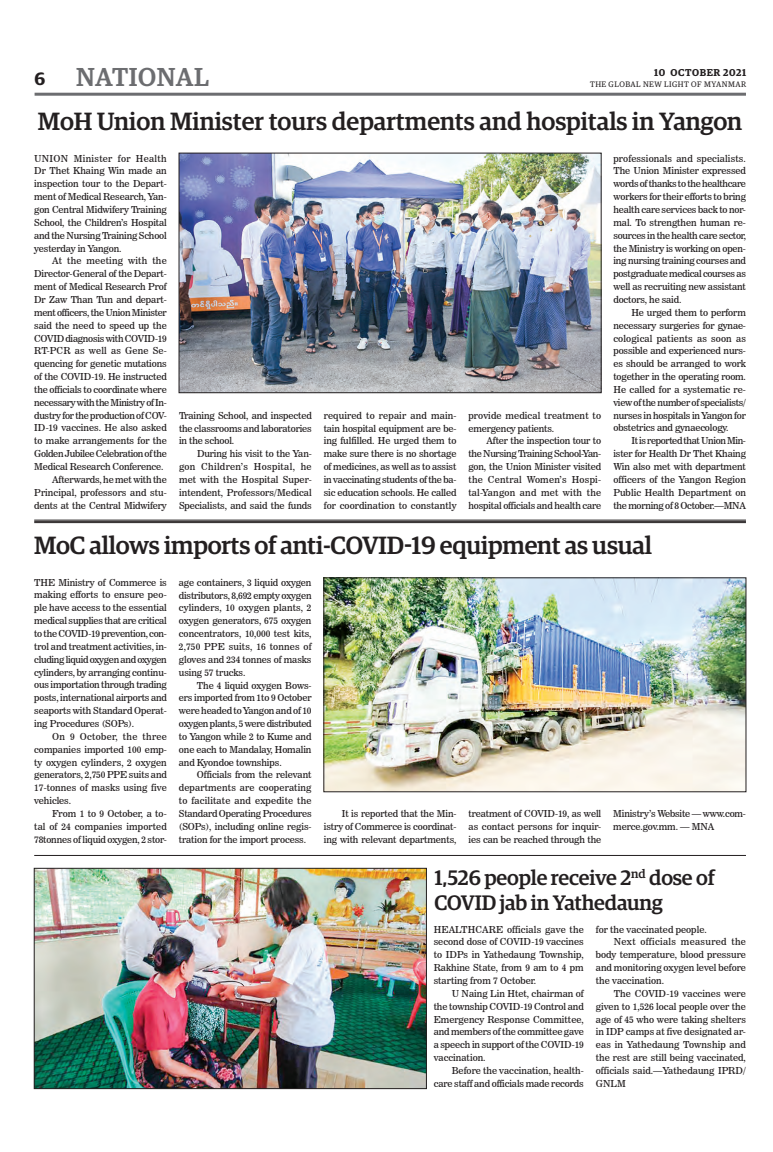
<style>
.page{position:relative;width:773px;height:1152px;background:#fff}
.page>*{position:absolute;margin:0;border:0;box-sizing:border-box;transform-origin:0 0}
.t1{font:500 26px "Guardian Egyp";letter-spacing:.02em;color:#6c6d70}
.Brief_Head{font:500 25px "Guardian Egyp";letter-spacing:-.01em;color:#231f20}
.Brief_Head-2{font:500 21px/25.2px "Guardian Egyp";letter-spacing:-.01em;color:#231f20}
.t2{font:600 18px "Guardian Egyp";color:#231f20}
.t3{font:600 10px "Guardian Egyp";letter-spacing:.06em;color:#231f20}
._2nd_Body{font:9.5px/12.9px "News 706 BT Roman C";letter-spacing:-.01em;color:#231f20;text-align:justify}
._2nd_Body-2{font:9.5px/12.9px "News 706 BT Roman C";letter-spacing:.01em;color:#231f20}
.t4{font:8px "Guardian Egyp";letter-spacing:.06em;color:#231f20}
</style>
<div class="page">
<hr style="left:35px;top:93px;width:711px;height:3px;background:#6c6d70">
<img style="left:181px;top:155px;width:418px;height:236px">
<div style="left:179px;top:153px;width:422px;height:240px;border:1px solid #231f20"></div>
<hr style="left:34px;top:520px;width:712px;height:1px;background:#231f20">
<hr style="left:34px;top:521px;width:712px;height:1px;background:#231f20">
<hr style="left:34px;top:522px;width:712px;height:1px;background:#231f20">
<img style="left:326px;top:580px;width:418px;height:210px">
<hr style="left:34px;top:855px;width:712px;height:1px;background:#231f20">
<img style="left:36px;top:870px;width:388px;height:217px">
<div style="left:34px;top:868px;width:392px;height:221px;border:1px solid #231f20"></div>
<h1 class="t1" style="left:76px;top:59px;width:134px">NATIONAL</h1>
<h3 class="t2" style="left:35px;top:65px;width:12px">6</h3>
<p class="t3" style="left:654px;top:65px;width:93px">10 OCTOBER 2021</p>
<p class="t4" style="left:590px;top:79px;width:158px">THE GLOBAL NEW LIGHT OF MYANMAR</p>
<p class="Brief_Head" style="left:38px;top:103px;width:706px">MoH Union Minister tours departments and hospitals in Yangon</p>
<p class="_2nd_Body" style="left:613px;top:152px;width:134px">professionals and specialists.<br>The Union Minister expressed words of thanks to the healthcare workers for their efforts to bring health care services back to nor&shy;mal. To strengthen human re&shy;sources in the health care sector, the Ministry is working on open&shy;ing nursing training courses and postgraduate medical courses as well as recruiting new assistant doctors, he said.</p>
<p class="_2nd_Body" style="left:613px;top:306px;width:134px;text-indent:18px">He urged them to perform necessary surgeries for gynae&shy;cological patients as soon as possible and experienced nurs&shy;es should be arranged to work together in the operating room.<br>He called for a systematic re&shy;view of the number of specialists/ nurses in hospitals in Yangon for obstetrics and gynaecology.</p>
<p class="_2nd_Body" style="left:613px;top:434px;width:134px;text-indent:18px">It is reported that Union Min&shy;ister for Health Dr Thet Khaing Win also met with department officers of the Yangon Region Public Health Department on the morning of 8 October.—MNA</p>
<p class="_2nd_Body" style="left:34px;top:152px;width:134px">UNION Minister for Health Dr Thet Khaing Win made an inspection tour to the Depart&shy;ment of Medical Research, Yan&shy;gon Central Midwifery Training School, the Children’s Hospital and the Nursing Training School yesterday in Yangon.</p>
<p class="_2nd_Body" style="left:34px;top:254px;width:134px;text-indent:18px">At the meeting with the Director-General of the Depart&shy;ment of Medical Research Prof Dr Zaw Than Tun and depart&shy;ment officers, the Union Minister said the need to speed up the COVID diagnosis with COVID-19<br>RT-PCR as well as Gene Se&shy;quencing for genetic mutations of the COVID-19. He instructed the officials to coordinate where necessary with the Ministry of In&shy;dustry for the production of COV-ID-19 vaccines. He also asked to make arrangements for the Golden Jubilee Celebration of the Medical Research Conference.</p>
<p class="_2nd_Body" style="left:34px;top:473px;width:134px;text-indent:18px">Afterwards, he met with the Principal, professors and stu&shy;dents at the Central Midwifery</p>
<p class="_2nd_Body" style="left:179px;top:409px;width:134px">Training School, and inspected the classrooms and laboratories in the school.</p>
<p class="_2nd_Body" style="left:179px;top:447px;width:134px;text-indent:18px">During his visit to the Yan&shy;gon Children’s Hospital, he met with the Hospital Super&shy;intendent, Professors/Medical Specialists, and said the funds</p>
<p class="_2nd_Body" style="left:324px;top:409px;width:134px">required to repair and main&shy;tain hospital equipment are be&shy;ing fulfilled. He urged them to make sure there is no shortage of medicines, as well as to assist in vaccinating students of the ba&shy;sic education schools. He called for coordination to constantly</p>
<p class="_2nd_Body-2" style="left:468px;top:409px;width:134px">provide medical treatment to emergency patients.</p>
<p class="_2nd_Body" style="left:468px;top:435px;width:134px;text-indent:18px">After the inspection tour to the Nursing Training School-Yan&shy;gon, the Union Minister visited the Central Women’s Hospi&shy;tal-Yangon and met with the hospital officials and health care</p>
<p class="Brief_Head" style="left:34px;top:527px;width:619px">MoC allows imports of anti-COVID-19 equipment as usual</p>
<p class="_2nd_Body" style="left:34px;top:576px;width:134px">THE Ministry of Commerce is making efforts to ensure peo&shy;ple have access to the essential medical supplies that are critical to the COVID-19 prevention, con&shy;trol and treatment activities, in&shy;cluding liquid oxygen and oxygen cylinders, by arranging continu&shy;ous importation through trading posts, international airports and seaports with Standard Operat&shy;ing Procedures (SOPs).</p>
<p class="_2nd_Body" style="left:34px;top:730px;width:134px;text-indent:18px">On 9 October, the three companies imported 100 emp&shy;ty oxygen cylinders, 2 oxygen generators, 2,750 PPE suits and 17-tonnes of masks using five vehicles.</p>
<p class="_2nd_Body" style="left:34px;top:807px;width:134px;text-indent:18px">From 1 to 9 October, a to&shy;tal of 24 companies imported 78tonnes of liquid oxygen, 2 stor-</p>
<p class="_2nd_Body" style="left:179px;top:576px;width:134px">age containers, 3 liquid oxygen distributors, 8,692 empty oxygen cylinders, 10 oxygen plants, 2 oxygen generators, 675 oxygen concentrators, 10,000 test kits, 2,750 PPE suits, 16 tonnes of gloves and 234 tonnes of masks using 57 trucks.</p>
<p class="_2nd_Body" style="left:179px;top:679px;width:134px;text-indent:18px">The 4 liquid oxygen Bows&shy;ers imported from 1to 9 October were headed to Yangon and of 10 oxygen plants, 5 were distributed to Yangon while 2 to Kume and one each to Mandalay, Homalin and Kyondoe townships.</p>
<p class="_2nd_Body" style="left:179px;top:769px;width:134px;text-indent:18px">Officials from the relevant departments are cooperating to facilitate and expedite the Standard Operating Procedures (SOPs), including online regis&shy;tration for the import process.</p>
<p class="_2nd_Body" style="left:324px;top:807px;width:134px;text-indent:18px">It is reported that the Min&shy;istry of Commerce is coordinat&shy;ing with relevant departments,</p>
<p class="_2nd_Body" style="left:468px;top:807px;width:134px">treatment of COVID-19, as well as contact persons for inquir&shy;ies can be reached through the</p>
<p class="_2nd_Body" style="left:613px;top:807px;width:134px">Ministry’s Website — www.com&shy;merce.gov.mm. — MNA</p>
<p class="Brief_Head-2" style="left:434px;top:863px;width:282px">1,526 people receive 2<sup>nd</sup> dose of<br>COVID jab in Yathedaung</p>
<p class="_2nd_Body" style="left:433px;top:923px;width:152px">HEALTHCARE officials gave the second dose of COVID-19 vaccines to IDPs in Yathedaung Township, Rakhine State, from 9 am to 4 pm starting from 7 October.</p>
<p class="_2nd_Body" style="left:433px;top:987px;width:152px;text-indent:18px">U Naing Lin Htet, chairman of the township COVID-19 Control and Emergency Response Committee, and members of the committee gave a speech in support of the COVID-19 vaccination.</p>
<p class="_2nd_Body" style="left:433px;top:1064px;width:152px;text-align:right">Before the vaccination, health&shy;care staff and officials made records</p>
<p class="_2nd_Body" style="left:596px;top:923px;width:112px">for the vaccinated people.</p>
<p class="_2nd_Body" style="left:596px;top:936px;width:152px;text-indent:18px">Next officials measured the body temperature, blood pressure and monitoring oxygen level before the vaccination.</p>
<p class="_2nd_Body" style="left:596px;top:987px;width:152px;text-indent:18px">The COVID-19 vaccines were given to 1,526 local people over the age of 45 who were taking shelters in IDP camps at five designated ar&shy;eas in Yathedaung Township and the rest are still being vaccinated, officials said.—Yathedaung IPRD/ GNLM</p>
</div>
